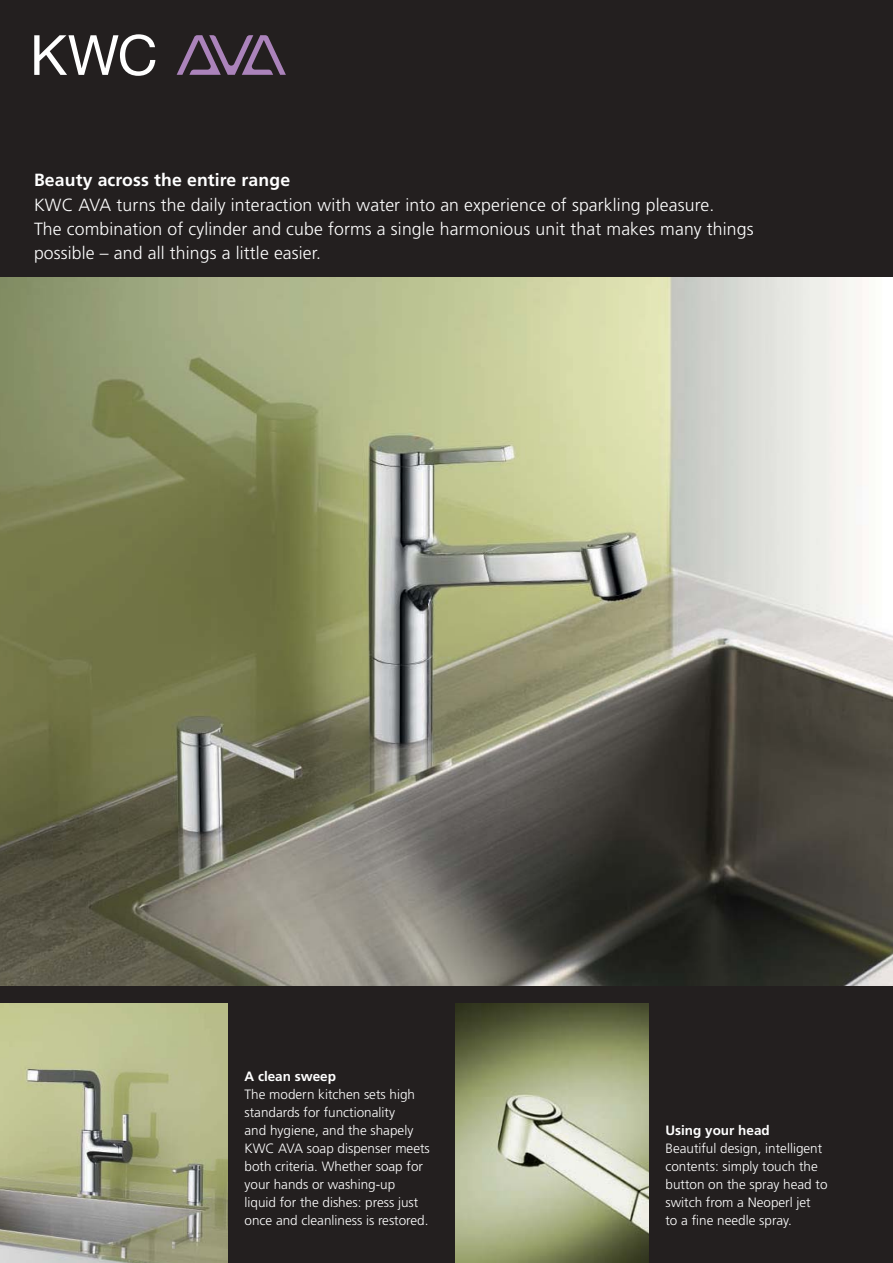
<style>
.page{position:relative;width:893px;height:1263px;background:#fff}
.page>*{position:absolute;margin:0;border:0;box-sizing:border-box;transform-origin:0 0}
.t1{font:300 17.7px/24px "Frutiger LT Com";letter-spacing:.01em;color:#fff}
.t2{font:700 17.7px "Frutiger LT Com";letter-spacing:.01em;color:#fff}
.t3{font:300 13.5px/18px "Frutiger LT Com";color:#fff}
.t4{font:700 13.5px "Frutiger LT Com";color:#fff}
</style>
<div class="page">
<img style="left:0;top:276px;width:893px;height:710px">
<div style="left:0;top:986px;width:893px;height:277px;background:#231f1f"></div>
<div style="left:0;top:0;width:893px;height:276px;background:#231f1f"></div>
<svg style="left:34px;top:34px;width:121px;height:42px"></svg>
<svg style="left:177px;top:35px;width:109px;height:40px"></svg>
<img style="left:455px;top:1003px;width:193px;height:260px">
<img style="left:0;top:1003px;width:227px;height:260px">
<h1 class="t2" style="left:34px;top:173px;width:258px">Beauty across the entire range</h1>
<h1 class="t1" style="left:34px;top:194px;width:721px">KWC AVA turns the daily interaction with water into an experience of sparkling pleasure.<br>The combination of cylinder and cube forms a single harmonious unit that makes many things possible – and all things a little easier.</h1>
<p class="t4" style="left:244px;top:1070px;width:93px">A clean sweep</p>
<p class="t3" style="left:244px;top:1086px;width:187px">The modern kitchen sets high standards for functionality<br>and hygiene, and the shapely<br>KWC AVA soap dispenser meets both criteria. Whether soap for your hands or washing-up liquid for the dishes: press just once and cleanliness is restored.</p>
<p class="t4" style="left:665px;top:1124px;width:106px">Using your head</p>
<p class="t3" style="left:665px;top:1140px;width:164px">Beautiful design, intelligent contents: simply touch the button on the spray head to switch from a Neoperl jet<br>to a fine needle spray.</p>
</div>
